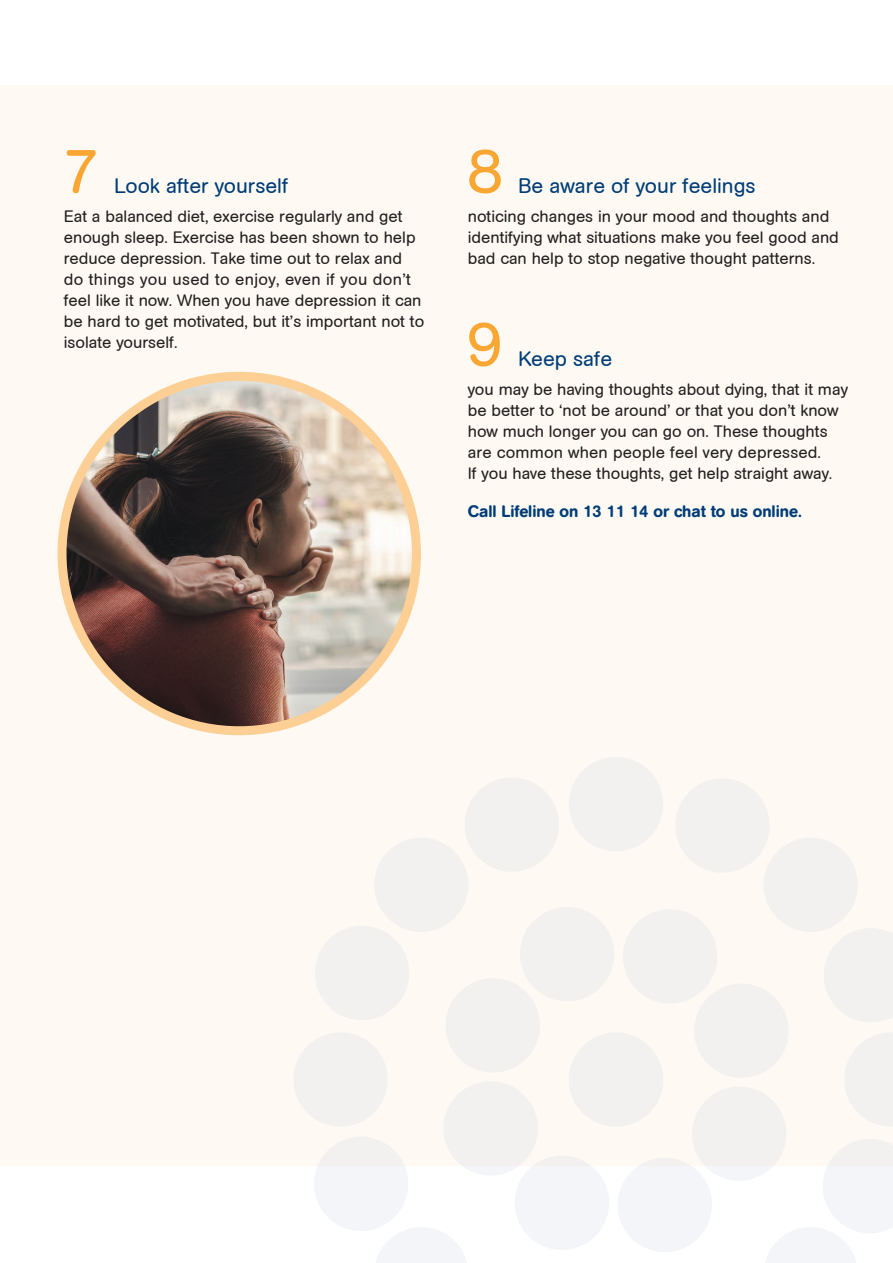
<style>
.page{position:relative;width:893px;height:1263px;background:#fff}
.page>*{position:absolute;margin:0;border:0;box-sizing:border-box;transform-origin:0 0}
.t1{font:61.5px "AG Rounded";color:#faa633}
.t2{font:21px "AG Rounded";color:#003d78}
.t3{font:16.5px/21px "AG Rounded";color:#231f20}
.t4{font:500 16.5px "AG Book Rounded";color:#003d78}
</style>
<div class="page">
<div style="left:0;top:85px;width:893px;height:1080px;background:#fefaf3"></div>
<div style="left:293px;top:1032px;width:95px;height:95px;background:#f2f1f0;border-radius:50%"></div>
<div style="left:569px;top:757px;width:94px;height:94px;background:#f2f1f0;border-radius:50%"></div>
<svg style="left:308px;top:778px;width:585px;height:485px"></svg>
<img style="left:62px;top:377px;width:354px;height:351px">
<div style="left:58px;top:372px;width:363px;height:363px;border:9px solid #fdcf94;border-radius:50%"></div>
<h1 class="t1" style="left:64px;top:137px;width:36px">7</h1>
<p class="t2" style="left:114px;top:174px;width:176px">Look after yourself</p>
<p class="t3" style="left:64px;top:206px;width:362px">Eat a balanced diet, exercise regularly and get enough sleep. Exercise has been shown to help reduce depression. Take time out to relax and do things you used to enjoy, even if you don’t feel like it now. When you have depression it can be hard to get motivated, but it’s important not to isolate yourself.</p>
<h1 class="t1" style="left:468px;top:137px;width:36px">8</h1>
<p class="t2" style="left:518px;top:174px;width:239px">Be aware of your feelings</p>
<p class="t3" style="left:468px;top:206px;width:373px">noticing changes in your mood and thoughts and identifying what situations make you feel good and bad can help to stop negative thought patterns.</p>
<h1 class="t1" style="left:468px;top:310px;width:36px">9</h1>
<p class="t2" style="left:518px;top:347px;width:96px">Keep safe</p>
<p class="t3" style="left:468px;top:379px;width:382px">you may be having thoughts about dying, that it may be better to ‘not be around’ or that you don’t know how much longer you can go on. These thoughts are common when people feel very depressed.<br>If you have these thoughts, get help straight away.</p>
<p class="t4" style="left:468px;top:502px;width:336px">Call Lifeline on 13 11 14 or chat to us online.</p>
</div>
